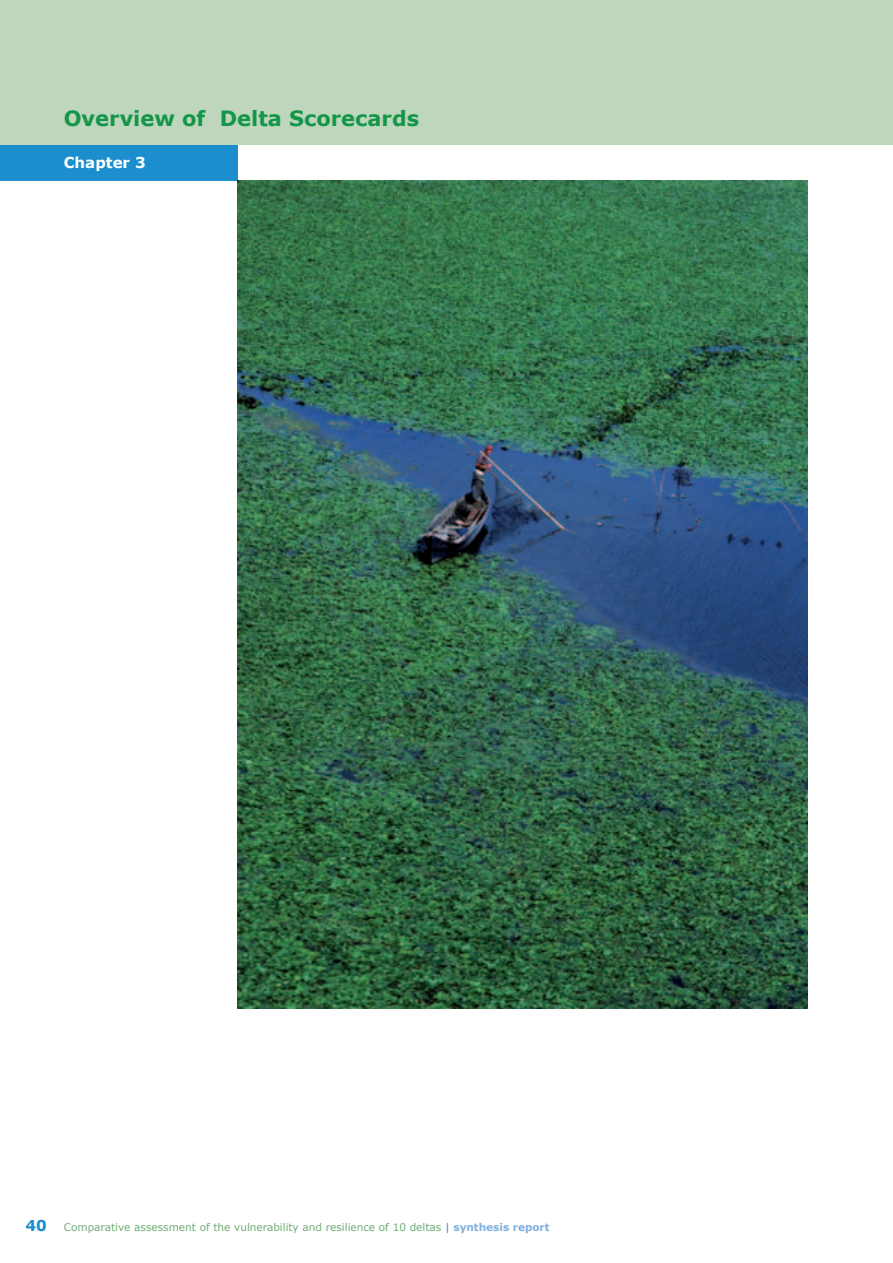
<style>
.page{position:relative;width:893px;height:1263px;background:#fff}
.page>*{position:absolute;margin:0;border:0;box-sizing:border-box;transform-origin:0 0}
.t1{font:700 21px "Verdana";color:#149649}
.t2{font:700 15px "Verdana";color:#fff}
.t3{font:10.5px "Verdana";color:#6ead75}
.s1{font-weight:700;font-size:15px;color:#1c8ece}
.s2{color:#1c8ece}
.s3{font-weight:700;color:#80b1df}
</style>
<div class="page">
<div style="left:0;top:144px;width:237px;height:36px;background:#1c8ece"></div>
<div style="left:0;top:0;width:893px;height:144px;background:#bed6bc"></div>
<img style="left:237px;top:180px;width:571px;height:828px">
<h1 class="t1" style="left:64px;top:105px;width:357px">Overview of Delta Scorecards</h1>
<h2 class="t2" style="left:64px;top:153px;width:84px">Chapter 3</h2>
<p class="t3" style="left:25px;top:1220px;width:526px"><span class="s1">40</span> Comparative assessment of the vulnerability and resilience of 10 deltas <span class="s2">|</span> <span class="s3">synthesis report</span></p>
</div>
